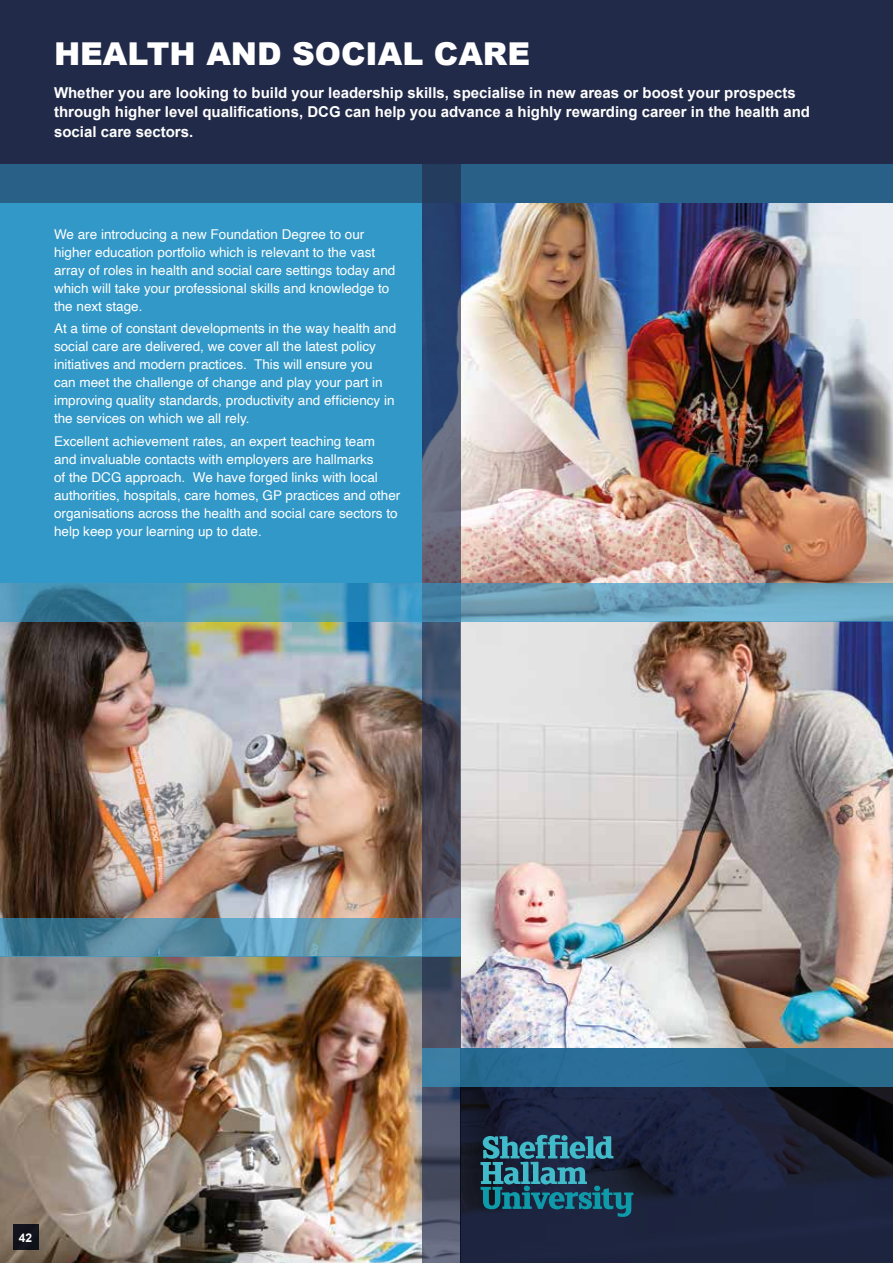
<style>
.page{position:relative;width:893px;height:1263px;background:#fff}
.page>*{position:absolute;margin:0;border:0;box-sizing:border-box;transform-origin:0 0}
.Section_Header{font:900 31.5px "Arial";color:#fff}
.Course_Section_Standfirst{font:700 15px/19.5px "Arial";color:#fff}
.Body_Text_White{font:13.5px/18px "Helvetica";color:#fff}
.t1{font:700 12px "Arial";color:#fff}
</style>
<div class="page">
<div style="left:0;top:202px;width:893px;height:1061px;background:#3198c8"></div>
<img style="left:0;top:621px;width:422px;height:642px">
<img style="left:461px;top:202px;width:432px;height:381px">
<img style="left:461px;top:621px;width:432px;height:427px">
<div style="left:0;top:0;width:893px;height:202px;background:#222a49"></div>
<div style="left:0;top:164px;width:893px;height:38px;background:#296088"></div>
<svg style="left:422px;top:164px;width:39px;height:1099px;background:#444e68"></svg>
<svg style="left:0;top:918px;width:461px;height:39px;background:#558da7"></svg>
<svg style="left:0;top:583px;width:893px;height:38px;background:#5a9bb6"></svg>
<svg style="left:461px;top:1086px;width:432px;height:177px;background:#1a2038"></svg>
<svg style="left:422px;top:1048px;width:471px;height:38px;background:#296c92"></svg>
<svg style="left:480px;top:1135px;width:154px;height:82px;background:#22556a"></svg>
<div style="left:13px;top:1225px;width:25px;height:25px;background:#11131c"></div>
<h1 class="Section_Header" style="left:54px;top:31px;width:478px">HEALTH AND SOCIAL CARE</h1>
<p class="Course_Section_Standfirst" style="left:54px;top:83px;width:758px">Whether you are looking to build your leadership skills, specialise in new areas or boost your prospects through higher level qualifications, DCG can help you advance a highly rewarding career in the health and social care sectors.</p>
<p class="Body_Text_White" style="left:54px;top:226px;width:343px">We are introducing a new Foundation Degree to our higher education portfolio which is relevant to the vast array of roles in health and social care settings today and which will take your professional skills and knowledge to the next stage.</p>
<p class="Body_Text_White" style="left:54px;top:320px;width:344px">At a time of constant developments in the way health and social care are delivered, we cover all the latest policy initiatives and modern practices. This will ensure you can meet the challenge of change and play your part in improving quality standards, productivity and efficiency in the services on which we all rely.</p>
<p class="Body_Text_White" style="left:54px;top:432px;width:348px">Excellent achievement rates, an expert teaching team and invaluable contacts with employers are hallmarks<br>of the DCG approach. We have forged links with local authorities, hospitals, care homes, GP practices and other organisations across the health and social care sectors to help keep your learning up to date.</p>
<p class="t1" style="left:19px;top:1229px;width:15px">42</p>
</div>
